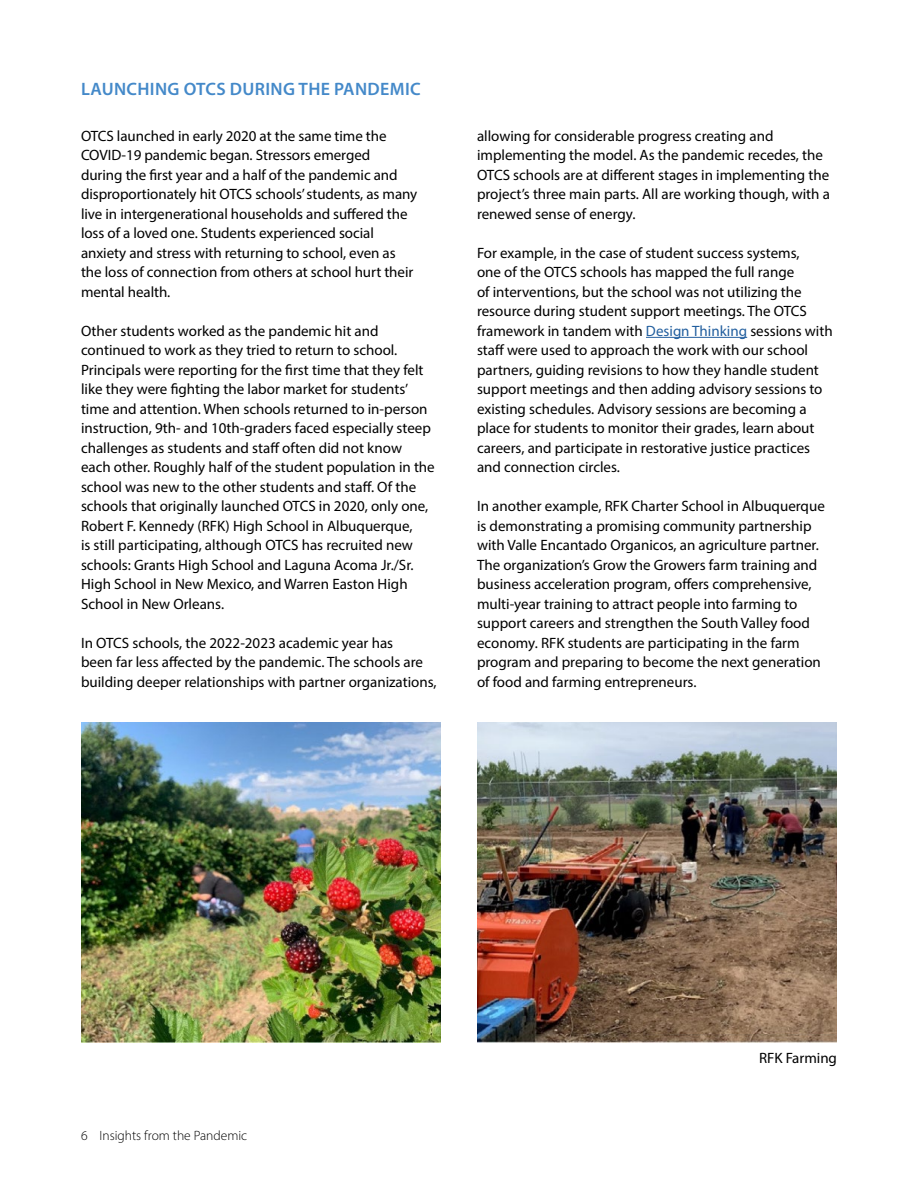
<style>
.page{position:relative;width:918px;height:1188px;background:#fff}
.page>*{position:absolute;margin:0;border:0;box-sizing:border-box;transform-origin:0 0}
.t1{font:600 18px "Myriad Pro";letter-spacing:.02em;color:#4489c9}
.t2{font:15px/19.5px "Myriad Pro";color:#000}
.t3{font:300 13.5px "Myriad Pro";color:#000}
.s1{color:#215e9e}
</style>
<div class="page">
<hr style="left:646px;top:337px;width:101px;height:1px;background:#215e9e">
<img style="left:81px;top:722px;width:360px;height:320px">
<img style="left:477px;top:722px;width:360px;height:320px">
<p class="t1" style="left:81px;top:77px;width:341px">LAUNCHING OTCS DURING THE PANDEMIC</p>
<p class="t2" style="left:81px;top:126px;width:338px">OTCS launched in early 2020 at the same time the COVID-19 pandemic began. Stressors emerged<br>during the first year and a half of the pandemic and disproportionately hit OTCS schools’ students, as many live in intergenerational households and suffered the loss of a loved one. Students experienced social anxiety and stress with returning to school, even as the loss of connection from others at school hurt their mental health.</p>
<p class="t2" style="left:81px;top:321px;width:355px">Other students worked as the pandemic hit and continued to work as they tried to return to school.<br>Principals were reporting for the first time that they felt like they were fighting the labor market for students’ time and attention. When schools returned to in-person instruction, 9th- and 10th-graders faced especially steep challenges as students and staff often did not know each other. Roughly half of the student population in the school was new to the other students and staff. Of the schools that originally launched OTCS in 2020, only one, Robert F. Kennedy (RFK) High School in Albuquerque,<br>is still participating, although OTCS has recruited new schools: Grants High School and Laguna Acoma Jr./Sr.<br>High School in New Mexico, and Warren Easton High School in New Orleans.</p>
<p class="t2" style="left:81px;top:633px;width:357px">In OTCS schools, the 2022-2023 academic year has<br>been far less affected by the pandemic. The schools are building deeper relationships with partner organizations,</p>
<p class="t2" style="left:477px;top:126px;width:354px">allowing for considerable progress creating and implementing the model. As the pandemic recedes, the OTCS schools are at different stages in implementing the project’s three main parts. All are working though, with a renewed sense of energy.</p>
<p class="t2" style="left:477px;top:243px;width:357px">For example, in the case of student success systems,<br>one of the OTCS schools has mapped the full range<br>of interventions, but the school was not utilizing the resource during student support meetings. The OTCS framework in tandem with <span class="s1">Design Thinking</span> sessions with staff were used to approach the work with our school partners, guiding revisions to how they handle student support meetings and then adding advisory sessions to existing schedules. Advisory sessions are becoming a place for students to monitor their grades, learn about careers, and participate in restorative justice practices and connection circles.</p>
<p class="t2" style="left:477px;top:496px;width:349px">In another example, RFK Charter School in Albuquerque is demonstrating a promising community partnership with Valle Encantado Organicos, an agriculture partner.<br>The organization’s Grow the Growers farm training and business acceleration program, offers comprehensive, multi-year training to attract people into farming to support careers and strengthen the South Valley food economy. RFK students are participating in the farm program and preparing to become the next generation of food and farming entrepreneurs.</p>
<p class="t3" style="left:81px;top:1127px;width:168px">6 Insights from the Pandemic</p>
<p class="t2" style="left:759px;top:1048px;width:79px">RFK Farming</p>
</div>
